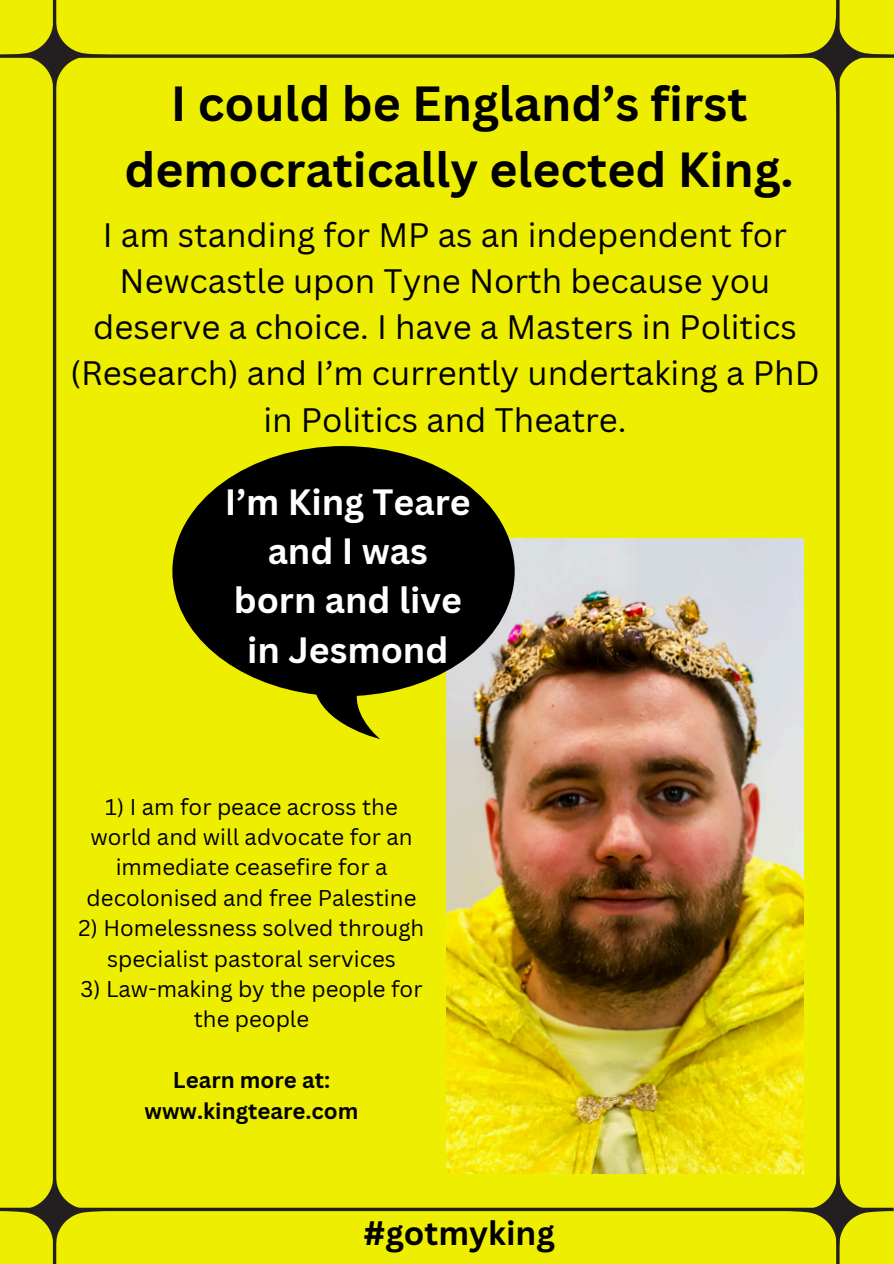
<style>
.page{position:relative;width:894px;height:1264px;background:#fff}
.page>*{position:absolute;margin:0;border:0;box-sizing:border-box;transform-origin:0 0}
.t1{font:700 48px/66.3px "Canva Sans";color:#000;text-align:center}
.t2{font:700 35.55px/49.2px "Canva Sans";color:#fff;text-align:center}
.t3{font:33px/46.2px "Canva Sans";color:#000;text-align:center}
.t4{font:700 33px "Canva Sans";color:#000}
.t5{font:22.2px/30.3px "Canva Sans";color:#000;text-align:center}
.t6{font:700 22.2px/30.3px "Canva Sans";color:#000;text-align:center}
</style>
<div class="page">
<div style="left:0;top:0;width:893px;height:1263px;background:#ee0"></div>
<svg style="left:120px;top:54px;width:651px;height:4px;background:#423e1a"></svg>
<svg style="left:120px;top:1207px;width:652px;height:4px;background:#48451a"></svg>
<hr style="left:53px;top:0;width:3px;height:1263px;background:#231f20">
<svg style="left:836px;top:120px;width:3px;height:1025px;background:#2f2b1d"></svg>
<svg style="left:0;top:0;width:120px;height:120px"></svg>
<svg style="left:771px;top:0;width:122px;height:120px"></svg>
<svg style="left:0;top:1145px;width:120px;height:118px"></svg>
<svg style="left:772px;top:1145px;width:121px;height:118px"></svg>
<img style="left:446px;top:539px;width:357px;height:634px">
<svg style="left:172px;top:446px;width:342px;height:292px;fill:#000"></svg>
<h1 class="t1" style="left:124px;top:69px;width:670px">I could be England’s first democratically elected King.</h1>
<h3 class="t3" style="left:70px;top:211px;width:750px">I am standing for MP as an independent for Newcastle upon Tyne North because you deserve a choice. I have a Masters in Politics (Research) and I’m currently undertaking a PhD in Politics and Theatre.</h3>
<p class="t2" style="left:225px;top:476px;width:247px">I’m King Teare and I was born and live in Jesmond</p>
<p class="t5" style="left:87px;top:791px;width:331px">1) I am for peace across the world and will advocate for an immediate ceasefire for a decolonised and free Palestine</p>
<h2 class="t5" style="left:79px;top:912px;width:347px">2) Homelessness solved through specialist pastoral services</h2>
<p class="t5" style="left:80px;top:973px;width:343px">3) Law-making by the people for the people</p>
<p class="t6" style="left:145px;top:1064px;width:215px">Learn more at: www.kingteare.com</p>
<p class="t4" style="left:363px;top:1209px;width:193px">#gotmyking</p>
</div>
